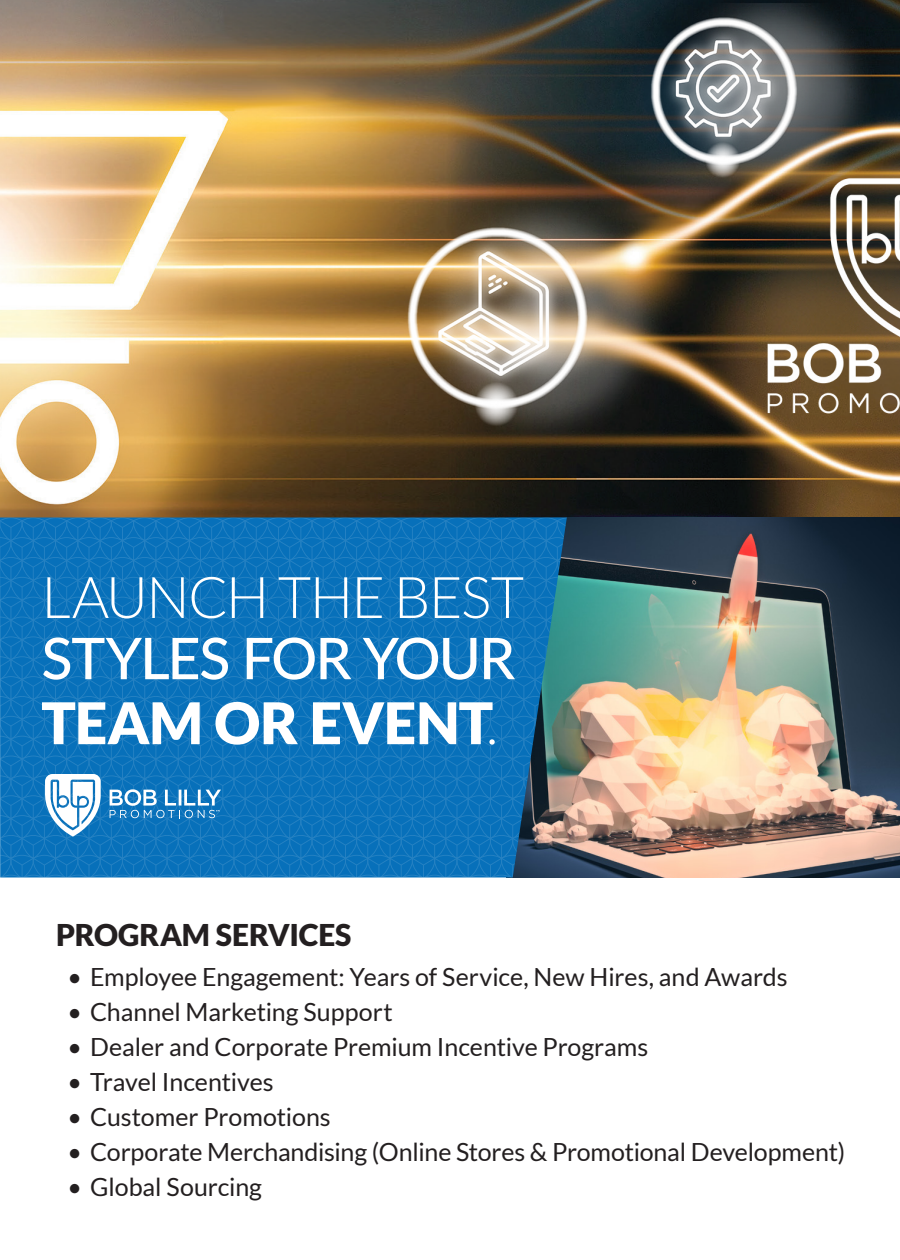
<style>
.page{position:relative;width:900px;height:1260px;background:#fff}
.page>*{position:absolute;margin:0;border:0;box-sizing:border-box;transform-origin:0 0}
.t1{font:300 57.5px/63px "Lato";letter-spacing:-.03em;color:#fff}
.t2{font:900 30px "Lato";color:#231f20}
.t3{font:25px "Lato";letter-spacing:-.005em;color:#231f20}
.s1{font-weight:500}
.s2{font-weight:900}
</style>
<div class="page">
<img style="left:0;top:0;width:900px;height:518px">
<img style="left:567px;top:518px;width:333px;height:360px">
<svg style="left:0;top:518px;width:567px;height:360px;background:#1375b8"></svg>
<img style="left:0;top:4px;width:900px;height:476px">
<p class="t1" style="left:41px;top:566px;width:484px">LAUNCH THE BEST<br><span class="s1">STYLES FOR YOUR<br></span><span class="s2">TEAM OR EVENT</span>.</p>
<p class="t2" style="left:56px;top:917px;width:297px">PROGRAM SERVICES</p>
<p class="t3" style="left:68px;top:963px;width:722px">• Employee Engagement: Years of Service, New Hires, and Awards</p>
<p class="t3" style="left:68px;top:998px;width:327px">• Channel Marketing Support</p>
<p class="t3" style="left:68px;top:1033px;width:582px">• Dealer and Corporate Premium Incentive Programs</p>
<p class="t3" style="left:68px;top:1068px;width:208px">• Travel Incentives</p>
<p class="t3" style="left:68px;top:1103px;width:265px">• Customer Promotions</p>
<p class="t3" style="left:68px;top:1138px;width:779px">• Corporate Merchandising (Online Stores &amp; Promotional Development)</p>
<p class="t3" style="left:68px;top:1173px;width:196px">• Global Sourcing</p>
</div>
